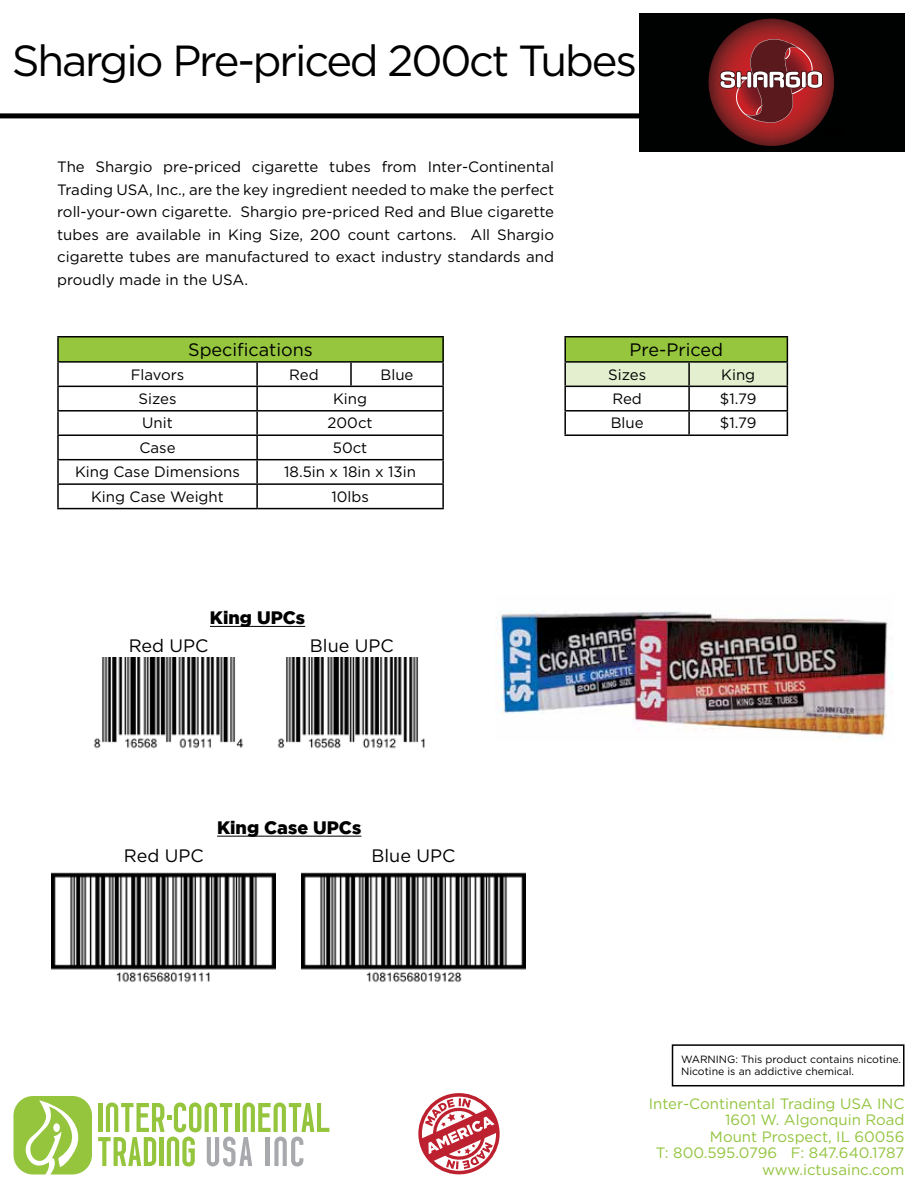
<style>
.page{position:relative;width:918px;height:1188px;background:#fff}
.page>*{position:absolute;margin:0;border:0;box-sizing:border-box;transform-origin:0 0}
.t1{font:43.5px "Gotham";letter-spacing:-.05em;color:#000}
.t2{font:18px "Gotham";color:#000}
.t3{font:900 18px "Gotham";color:#000}
.t4{font:15px/22.5px "Gotham";color:#000;text-align:justify}
.t5{font:15px/16.5px "Gotham";color:#93c43e;text-align:right}
.t6{font:10.5px/12.6px "Gotham";color:#000}
</style>
<div class="page">
<div style="left:0;top:113px;width:645px;height:5px;background:#000"></div>
<svg style="left:14px;top:1096px;width:78px;height:78px"></svg>
<svg style="left:98px;top:1102px;width:231px;height:64px"></svg>
<div style="left:672px;top:1044px;width:232px;height:42px;border:2px solid #000"></div>
<svg style="left:418px;top:1093px;width:82px;height:82px"></svg>
<div style="left:639px;top:14px;width:265px;height:138px;background:#000101"></div>
<svg style="left:708px;top:19px;width:127px;height:127px"></svg>
<div style="left:58px;top:337px;width:385px;height:25px;background:#95c63e"></div>
<hr style="left:57px;top:336px;width:200px;height:1px;background:#000">
<hr style="left:57px;top:337px;width:2px;height:24px;background:#000">
<hr style="left:257px;top:336px;width:94px;height:1px;background:#000">
<hr style="left:351px;top:336px;width:93px;height:1px;background:#000">
<hr style="left:442px;top:337px;width:2px;height:24px;background:#000">
<hr style="left:57px;top:361px;width:200px;height:2px;background:#000">
<hr style="left:57px;top:363px;width:2px;height:23px;background:#000">
<hr style="left:257px;top:361px;width:94px;height:2px;background:#000">
<hr style="left:256px;top:363px;width:2px;height:23px;background:#000">
<hr style="left:351px;top:361px;width:93px;height:2px;background:#000">
<hr style="left:350px;top:363px;width:2px;height:23px;background:#000">
<hr style="left:442px;top:363px;width:2px;height:23px;background:#000">
<hr style="left:57px;top:386px;width:200px;height:1px;background:#000">
<hr style="left:57px;top:387px;width:2px;height:23px;background:#000">
<hr style="left:257px;top:386px;width:94px;height:1px;background:#000">
<hr style="left:256px;top:387px;width:2px;height:23px;background:#000">
<hr style="left:351px;top:386px;width:93px;height:1px;background:#000">
<hr style="left:442px;top:387px;width:2px;height:23px;background:#000">
<hr style="left:57px;top:410px;width:200px;height:2px;background:#000">
<hr style="left:57px;top:412px;width:2px;height:22px;background:#000">
<hr style="left:257px;top:410px;width:94px;height:2px;background:#000">
<hr style="left:256px;top:412px;width:2px;height:22px;background:#000">
<hr style="left:351px;top:410px;width:93px;height:2px;background:#000">
<hr style="left:442px;top:412px;width:2px;height:22px;background:#000">
<hr style="left:57px;top:434px;width:200px;height:2px;background:#000">
<hr style="left:57px;top:436px;width:2px;height:23px;background:#000">
<hr style="left:257px;top:434px;width:94px;height:2px;background:#000">
<hr style="left:256px;top:436px;width:2px;height:23px;background:#000">
<hr style="left:351px;top:434px;width:93px;height:2px;background:#000">
<hr style="left:442px;top:436px;width:2px;height:23px;background:#000">
<hr style="left:57px;top:459px;width:200px;height:1px;background:#000">
<hr style="left:57px;top:460px;width:2px;height:23px;background:#000">
<hr style="left:257px;top:459px;width:94px;height:1px;background:#000">
<hr style="left:256px;top:460px;width:2px;height:23px;background:#000">
<hr style="left:351px;top:459px;width:93px;height:1px;background:#000">
<hr style="left:442px;top:460px;width:2px;height:23px;background:#000">
<hr style="left:57px;top:483px;width:200px;height:2px;background:#000">
<hr style="left:57px;top:485px;width:2px;height:23px;background:#000">
<hr style="left:257px;top:483px;width:94px;height:2px;background:#000">
<hr style="left:256px;top:485px;width:2px;height:23px;background:#000">
<hr style="left:351px;top:483px;width:93px;height:2px;background:#000">
<hr style="left:442px;top:485px;width:2px;height:23px;background:#000">
<hr style="left:57px;top:508px;width:200px;height:1px;background:#000">
<hr style="left:257px;top:508px;width:94px;height:1px;background:#000">
<hr style="left:351px;top:508px;width:93px;height:1px;background:#000">
<hr style="left:564px;top:336px;width:125px;height:1px;background:#000">
<hr style="left:564px;top:337px;width:2px;height:24px;background:#000">
<hr style="left:689px;top:336px;width:99px;height:1px;background:#000">
<hr style="left:564px;top:361px;width:125px;height:2px;background:#000">
<hr style="left:564px;top:363px;width:2px;height:23px;background:#000">
<hr style="left:564px;top:386px;width:125px;height:1px;background:#000">
<hr style="left:564px;top:387px;width:2px;height:23px;background:#000">
<hr style="left:564px;top:410px;width:125px;height:2px;background:#000">
<hr style="left:564px;top:412px;width:2px;height:22px;background:#000">
<svg style="left:565px;top:337px;width:223px;height:97px"></svg>
<hr style="left:564px;top:434px;width:125px;height:2px;background:#000">
<hr style="left:689px;top:434px;width:99px;height:2px;background:#000">
<hr style="left:217px;top:836px;width:144px;height:1px;background:#000">
<hr style="left:210px;top:626px;width:95px;height:1px;background:#000">
<img style="left:93px;top:658px;width:151px;height:91px">
<img style="left:277px;top:658px;width:148px;height:91px">
<img style="left:52px;top:872px;width:224px;height:111px">
<img style="left:301px;top:872px;width:225px;height:111px">
<img style="left:497px;top:610px;width:397px;height:129px">
<h1 class="t1" style="left:12px;top:37px;width:627px">Shargio Pre-priced 200ct Tubes</h1>
<p class="t4" style="left:57px;top:156px;width:498px">The Shargio pre-priced cigarette tubes from Inter-Continental Trading USA, Inc., are the key ingredient needed to make the perfect roll-your-own cigarette. Shargio pre-priced Red and Blue cigarette tubes are available in King Size, 200 count cartons. All Shargio cigarette tubes are manufactured to exact industry standards and proudly made in the USA.</p>
<p class="t2" style="left:188px;top:340px;width:126px">Specifications</p>
<p class="t4" style="left:131px;top:363px;width:55px">Flavors</p>
<p class="t4" style="left:289px;top:363px;width:31px">Red</p>
<p class="t4" style="left:381px;top:363px;width:34px">Blue</p>
<p class="t4" style="left:139px;top:387px;width:40px">Sizes</p>
<p class="t4" style="left:333px;top:387px;width:35px">King</p>
<p class="t4" style="left:142px;top:412px;width:32px">Unit</p>
<p class="t4" style="left:328px;top:412px;width:47px">200ct</p>
<p class="t4" style="left:139px;top:436px;width:38px">Case</p>
<p class="t4" style="left:333px;top:436px;width:36px">50ct</p>
<p class="t4" style="left:75px;top:461px;width:166px">King Case Dimensions</p>
<p class="t4" style="left:284px;top:461px;width:133px">18.5in x 18in x 13in</p>
<p class="t4" style="left:91px;top:485px;width:134px">King Case Weight</p>
<p class="t4" style="left:331px;top:485px;width:39px">10lbs</p>
<p class="t3" style="left:210px;top:607px;width:97px">King UPCs</p>
<p class="t2" style="left:129px;top:635px;width:81px">Red UPC</p>
<p class="t2" style="left:310px;top:635px;width:85px">Blue UPC</p>
<p class="t2" style="left:629px;top:340px;width:95px">Pre-Priced</p>
<p class="t4" style="left:608px;top:363px;width:40px">Sizes</p>
<p class="t4" style="left:721px;top:363px;width:35px">King</p>
<p class="t4" style="left:612px;top:387px;width:31px">Red</p>
<p class="t4" style="left:720px;top:387px;width:38px">$1.79</p>
<p class="t4" style="left:611px;top:412px;width:34px">Blue</p>
<p class="t4" style="left:720px;top:412px;width:38px">$1.79</p>
<p class="t3" style="left:217px;top:817px;width:146px">King Case UPCs</p>
<p class="t2" style="left:124px;top:846px;width:81px">Red UPC</p>
<p class="t2" style="left:372px;top:846px;width:85px">Blue UPC</p>
<p class="t6" style="left:681px;top:1053px;width:222px">WARNING: This product contains nicotine.<br>Nicotine is an addictive chemical.</p>
<p class="t5" style="left:649px;top:1095px;width:257px">Inter-Continental Trading USA INC<br>1601 W. Algonquin Road<br>Mount Prospect, IL 60056<br>T: 800.595.0796 F: 847.640.1787 www.ictusainc.com</p>
</div>
